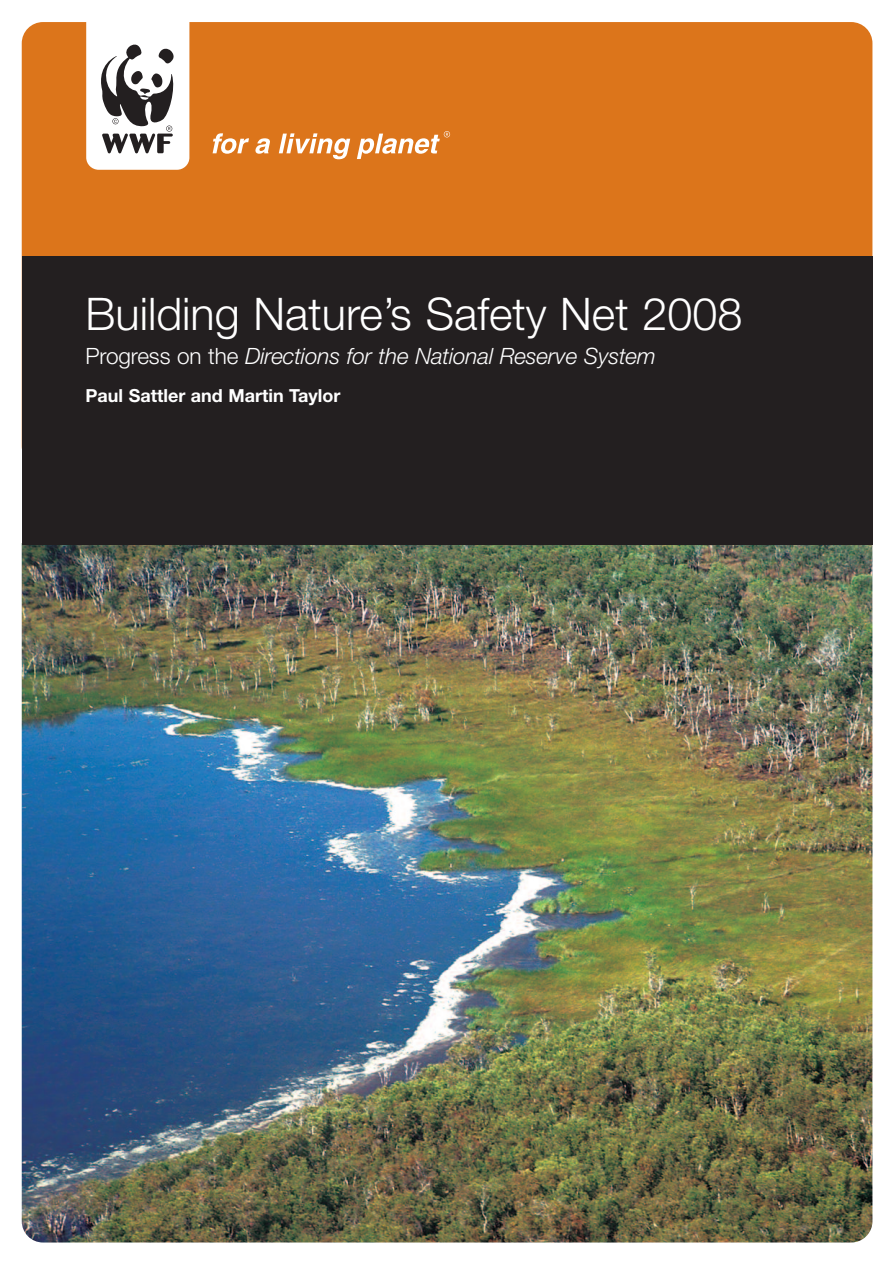
<style>
.page{position:relative;width:893px;height:1263px;background:#fff}
.page>*{position:absolute;margin:0;border:0;box-sizing:border-box;transform-origin:0 0}
.t1{font:300 45px "Helvetica Neue";color:#fff}
.t2{font:italic 300 22.5px "Helvetica Neue";letter-spacing:-.005em;color:#fff}
.t3{font:18px "Helvetica Neue Bold TT";color:#fff}
.s1{font-style:normal}
</style>
<div class="page">
<div style="left:22px;top:22px;width:850px;height:445px;background:#dc751b;border-radius:21px"></div>
<img style="left:22px;top:544px;width:850px;height:698px">
<div style="left:22px;top:256px;width:850px;height:288px;background:#231f20"></div>
<svg style="left:213px;top:133px;width:36px;height:21px"></svg>
<svg style="left:255px;top:138px;width:15px;height:16px"></svg>
<svg style="left:279px;top:133px;width:71px;height:26px"></svg>
<svg style="left:357px;top:131px;width:93px;height:28px"></svg>
<svg style="left:86px;top:22px;width:103px;height:148px;background:#cccaca"></svg>
<h1 class="t1" style="left:86px;top:287px;width:658px">Building Nature’s Safety Net 2008</h1>
<p class="t2" style="left:86px;top:348px;width:572px"><span class="s1">Progress on the</span> Directions for the National Reserve System</p>
<p class="t3" style="left:86px;top:385px;width:256px">Paul Sattler and Martin Taylor</p>
</div>
